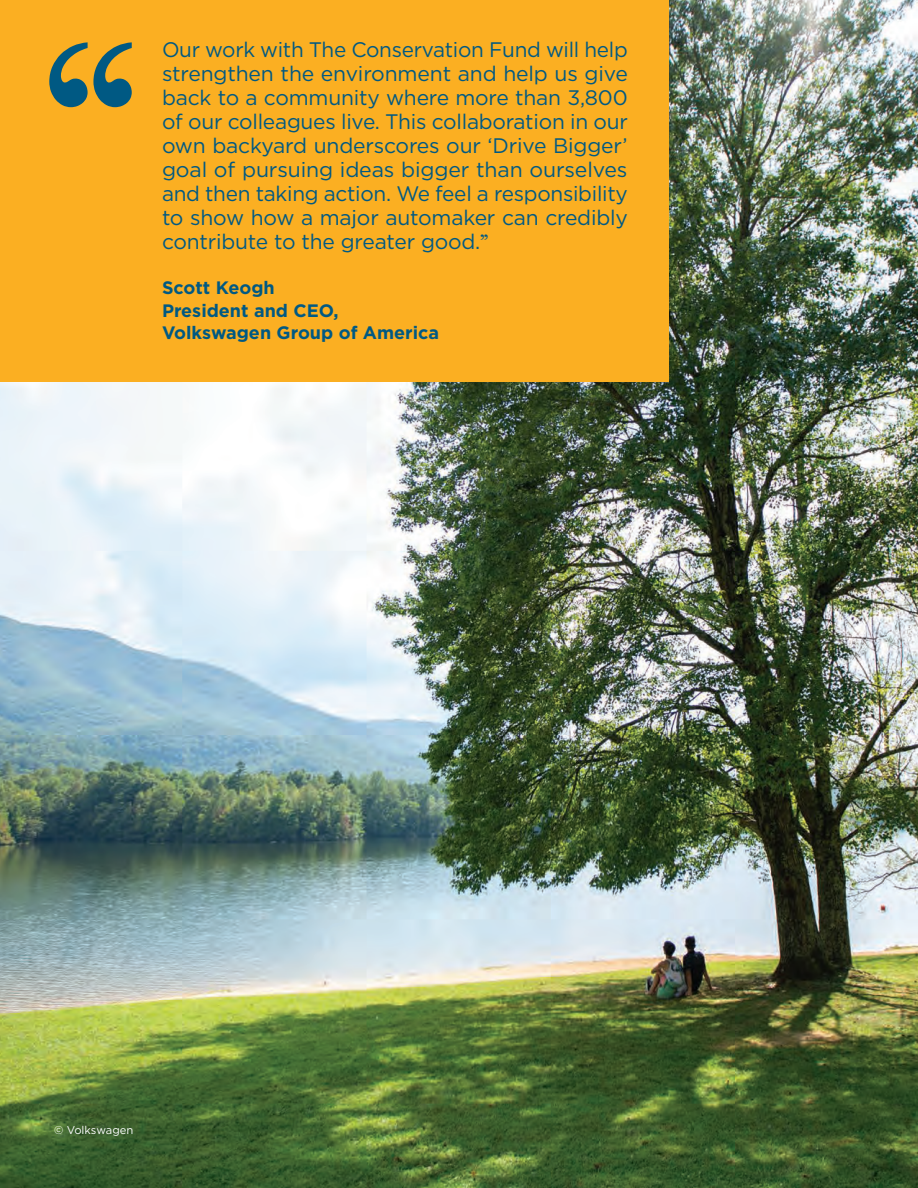
<style>
.page{position:relative;width:918px;height:1188px;background:#fff}
.page>*{position:absolute;margin:0;border:0;box-sizing:border-box;transform-origin:0 0}
.t1{font:250.5px "Kannada MN";color:#005983}
.t2{font:21px/24px "Gotham";letter-spacing:-.01em;color:#005983;text-align:justify}
.t3{font:700 18px/22.5px "Gotham";color:#005983}
.t4{font:11.25px "Gotham";color:#fff}
.s1{font-family:"Kannada MN"}
</style>
<div class="page">
<img style="left:0;top:0;width:918px;height:1188px">
<div style="left:0;top:0;width:668px;height:381px;background:#fbaf22"></div>
<h1 class="t1" style="left:40px;top:-17px;width:101px">“</h1>
<p class="t2" style="left:162px;top:37px;width:467px">Our work with The Conservation Fund will help strengthen the environment and help us give back to a community where more than 3,800 of our colleagues live. This collaboration in our own backyard underscores our ‘Drive Bigger’ goal of pursuing ideas bigger than ourselves and then taking action. We feel a responsibility to show how a major automaker can credibly contribute to the greater good.<span class="s1">”</span></p>
<p class="t3" style="left:162px;top:277px;width:279px">Scott Keogh<br>President and CEO,<br>Volkswagen Group of America</p>
<p class="t4" style="left:54px;top:1123px;width:81px">© Volkswagen</p>
</div>
